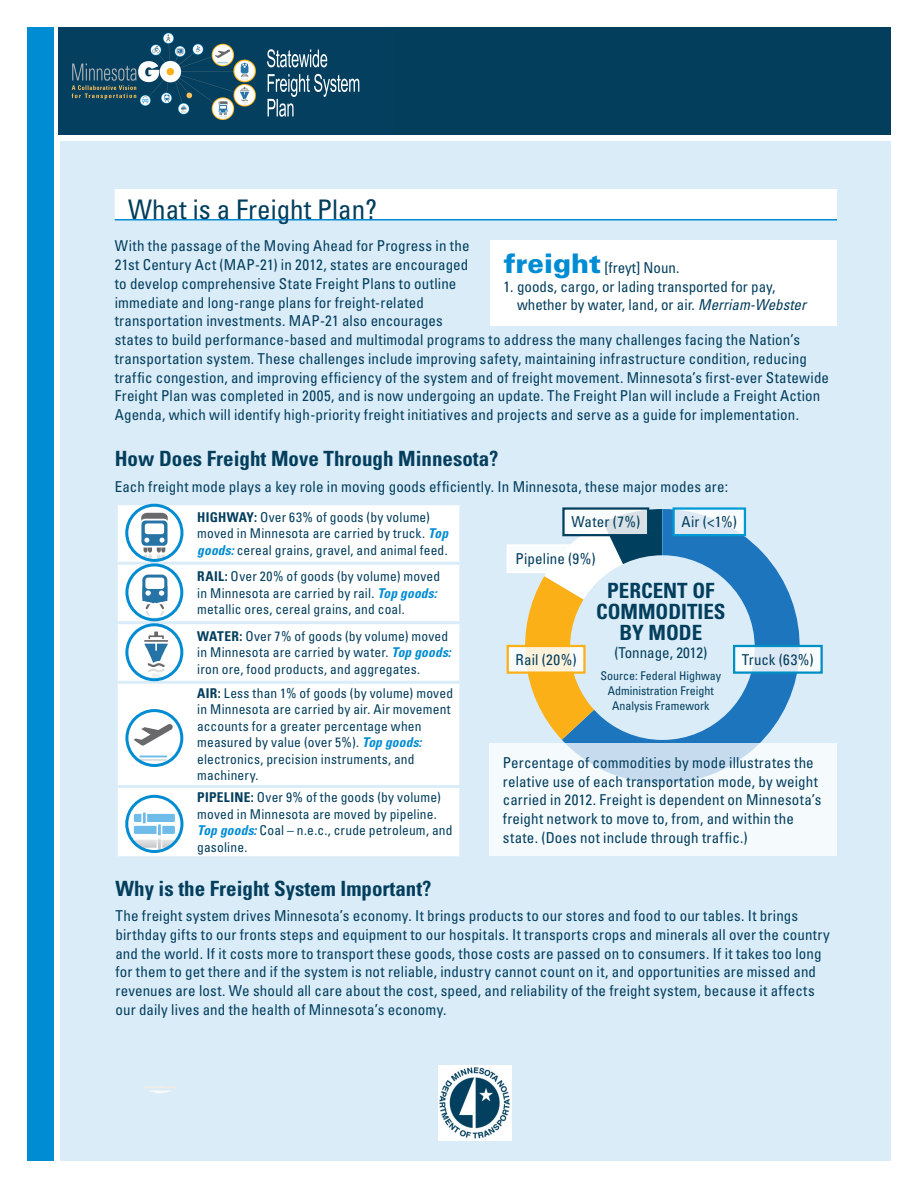
<style>
.page{position:relative;width:918px;height:1188px;background:#fff}
.page>*{position:absolute;margin:0;border:0;box-sizing:border-box;transform-origin:0 0}
.Heading_1{font:condensed 27px "Univers LT Std";color:#033e5d}
.Heading_2{font:700 condensed 21px/21px "Univers LT Std";color:#033e5d;text-align:center}
.t1{font:condensed 15px/18.8px "Univers LT Std";letter-spacing:.01em;color:#033e5d}
.t2{font:condensed 13.5px/16.5px "Univers LT Std";letter-spacing:.015em;color:#033e5d}
.t3{font:condensed 12px/15px "Univers LT Std";color:#033e5d;text-align:center}
.s1{font-weight:900;font-stretch:normal;font-size:27px;color:#008cd2}
.s2{font-style:italic}
.s3{font-weight:700}
.s4{font-weight:700;font-style:italic;color:#008cd2}
</style>
<div class="page">
<div style="left:61px;top:142px;width:830px;height:1019px;background:#d9ecf8"></div>
<div style="left:27px;top:27px;width:27px;height:1134px;background:#008cd2"></div>
<div style="left:61px;top:27px;width:830px;height:108px;background:#033e5d"></div>
<div style="left:115px;top:189px;width:722px;height:30px;background:#fff"></div>
<hr style="left:115px;top:219px;width:722px;height:1px;background:#008cd2">
<div style="left:490px;top:240px;width:347px;height:85px;background:#fff"></div>
<img style="left:143px;top:1086px;width:34px;height:3px">
<img style="left:149px;top:1090px;width:23px;height:3px">
<div style="left:118px;top:505px;width:341px;height:351px;background:#fff"></div>
<hr style="left:115px;top:562px;width:347px;height:3px;background:#d9ecf8">
<hr style="left:115px;top:621px;width:347px;height:3px;background:#d9ecf8">
<hr style="left:115px;top:681px;width:347px;height:3px;background:#d9ecf8">
<hr style="left:115px;top:785px;width:347px;height:3px;background:#d9ecf8">
<svg style="left:562px;top:509px;width:253px;height:235px;fill:#1c75bd"></svg>
<svg style="left:513px;top:509px;width:149px;height:231px"></svg>
<hr style="left:662px;top:509px;width:1px;height:137px;background:#00adf0">
<div style="left:508px;top:545px;width:95px;height:27px;background:#fff"></div>
<div style="left:507px;top:544px;width:98px;height:29px;border:2px solid #fff"></div>
<svg style="left:676px;top:510px;width:67px;height:23px"></svg>
<div style="left:673px;top:507px;width:73px;height:29px;border:2px solid #0099d4"></div>
<svg style="left:565px;top:510px;width:81px;height:23px;fill:#f9fcfd"></svg>
<div style="left:562px;top:507px;width:87px;height:29px;border:2px solid #00405e"></div>
<div style="left:570px;top:555px;width:185px;height:185px;background:#d9ecf8;border-radius:50%"></div>
<svg style="left:736px;top:648px;width:84px;height:23px"></svg>
<div style="left:733px;top:645px;width:90px;height:29px;border:2px solid #008fc4"></div>
<svg style="left:510px;top:648px;width:73px;height:23px;fill:#fef2db"></svg>
<div style="left:507px;top:645px;width:79px;height:29px;border:2px solid #fbb017"></div>
<svg style="left:489px;top:744px;width:348px;height:112px;fill:#f5fafd"></svg>
<svg style="left:127px;top:505px;width:55px;height:55px"></svg>
<svg style="left:140px;top:513px;width:29px;height:46px"></svg>
<div style="left:125px;top:504px;width:58px;height:58px;border:3px solid #008cd2;border-radius:50%"></div>
<svg style="left:127px;top:796px;width:55px;height:56px"></svg>
<div style="left:134px;top:826px;width:41px;height:8px;background:#6dbce9;border-radius:2px"></div>
<div style="left:134px;top:814px;width:41px;height:8px;background:#6dbce9;border-radius:2px"></div>
<svg style="left:141px;top:810px;width:7px;height:16px"></svg>
<svg style="left:134px;top:840px;width:41px;height:8px"></svg>
<svg style="left:141px;top:848px;width:7px;height:4px"></svg>
<svg style="left:156px;top:822px;width:7px;height:27px"></svg>
<div style="left:125px;top:795px;width:58px;height:58px;border:3px solid #008cd2;border-radius:50%"></div>
<svg style="left:127px;top:711px;width:55px;height:54px"></svg>
<img style="left:139px;top:759px;width:28px;height:2px">
<svg style="left:134px;top:724px;width:39px;height:22px"></svg>
<svg style="left:139px;top:756px;width:28px;height:1px"></svg>
<div style="left:125px;top:709px;width:58px;height:58px;border:3px solid #008cd2;border-radius:50%"></div>
<svg style="left:127px;top:565px;width:55px;height:55px"></svg>
<svg style="left:142px;top:575px;width:25px;height:41px"></svg>
<div style="left:125px;top:563px;width:58px;height:58px;border:3px solid #008cd2;border-radius:50%"></div>
<svg style="left:127px;top:625px;width:55px;height:55px"></svg>
<svg style="left:150px;top:673px;width:12px;height:4px"></svg>
<img style="left:148px;top:669px;width:16px;height:4px">
<hr style="left:144px;top:640px;width:24px;height:2px;background:#69696c">
<svg style="left:145px;top:632px;width:23px;height:35px"></svg>
<div style="left:125px;top:623px;width:58px;height:58px;border:3px solid #008cd2;border-radius:50%"></div>
<img style="left:438px;top:1066px;width:73px;height:74px">
<img style="left:59px;top:27px;width:301px;height:107px">
<p class="Heading_1" style="left:128px;top:192px;width:250px">What is a Freight Plan?</p>
<p class="t1" style="left:115px;top:236px;width:716px">With the passage of the Moving Ahead for Progress in the<br>21st Century Act (MAP-21) in 2012, states are encouraged<br>to develop comprehensive State Freight Plans to outline<br>immediate and long-range plans for freight-related<br>transportation investments. MAP-21 also encourages<br>states to build performance-based and multimodal programs to address the many challenges facing the Nation’s transportation system. These challenges include improving safety, maintaining infrastructure condition, reducing traffic congestion, and improving efficiency of the system and of freight movement. Minnesota’s first-ever Statewide Freight Plan was completed in 2005, and is now undergoing an update. The Freight Plan will include a Freight Action Agenda, which will identify high-priority freight initiatives and projects and serve as a guide for implementation.</p>
<p class="t1" style="left:504px;top:258px;width:177px"><span class="s1">freight</span> [freyt] Noun.</p>
<p class="t1" style="left:517px;top:277px;width:291px;text-indent:-14px">1. goods, cargo, or lading transported for pay, whether by water, land, or air. <span class="s2">Merriam-Webster</span></p>
<p class="Heading_2" style="left:115px;top:448px;width:385px">How Does Freight Move Through Minnesota?</p>
<p class="t1" style="left:115px;top:477px;width:615px">Each freight mode plays a key role in moving goods efficiently. In Minnesota, these major modes are:</p>
<p class="t2" style="left:197px;top:509px;width:252px"><span class="s3">HIGHWAY:</span> Over 63% of goods (by volume) moved in Minnesota are carried by truck. <span class="s4">Top goods:</span> cereal grains, gravel, and animal feed.</p>
<p class="t2" style="left:197px;top:568px;width:245px"><span class="s3">RAIL:</span> Over 20% of goods (by volume) moved in Minnesota are carried by rail. <span class="s4">Top goods: </span>metallic ores, cereal grains, and coal.</p>
<p class="t2" style="left:197px;top:628px;width:255px"><span class="s3">WATER:</span> Over 7% of goods (by volume) moved in Minnesota are carried by water. <span class="s4">Top goods: </span>iron ore, food products, and aggregates.</p>
<p class="t2" style="left:197px;top:685px;width:257px"><span class="s3">AIR:</span> Less than 1% of goods (by volume) moved in Minnesota are carried by air. Air movement accounts for a greater percentage when measured by value (over 5%). <span class="s4">Top goods: </span>electronics, precision instruments, and machinery.</p>
<p class="t2" style="left:197px;top:789px;width:257px"><span class="s3">PIPELINE:</span> Over 9% of the goods (by volume) moved in Minnesota are moved by pipeline.<br><span class="s4">Top goods:</span> Coal – n.e.c., crude petroleum, and gasoline.</p>
<p class="t1" style="left:571px;top:512px;width:70px">Water (7%)</p>
<p class="t1" style="left:682px;top:512px;width:57px">Air (&lt;1%)</p>
<p class="t1" style="left:516px;top:549px;width:81px">Pipeline (9%)</p>
<p class="t1" style="left:516px;top:650px;width:62px">Rail (20%)</p>
<p class="Heading_2" style="left:596px;top:580px;width:131px">PERCENT OF<br>COMMODITIES<br>BY MODE</p>
<p class="t1" style="left:614px;top:643px;width:94px">(Tonnage, 2012)</p>
<p class="t3" style="left:601px;top:668px;width:122px">Source: Federal Highway<br>Administration Freight<br>Analysis Framework</p>
<p class="t1" style="left:742px;top:650px;width:73px">Truck (63%)</p>
<p class="t1" style="left:503px;top:753px;width:320px">Percentage of commodities by mode illustrates the relative use of each transportation mode, by weight carried in 2012. Freight is dependent on Minnesota’s freight network to move to, from, and within the state. (Does not include through traffic.)</p>
<p class="Heading_2" style="left:116px;top:878px;width:318px">Why is the Freight System Important?</p>
<p class="t1" style="left:116px;top:906px;width:716px">The freight system drives Minnesota’s economy. It brings products to our stores and food to our tables. It brings birthday gifts to our fronts steps and equipment to our hospitals. It transports crops and minerals all over the country and the world. If it costs more to transport these goods, those costs are passed on to consumers. If it takes too long for them to get there and if the system is not reliable, industry cannot count on it, and opportunities are missed and revenues are lost. We should all care about the cost, speed, and reliability of the freight system, because it affects our daily lives and the health of Minnesota’s economy.</p>
</div>
